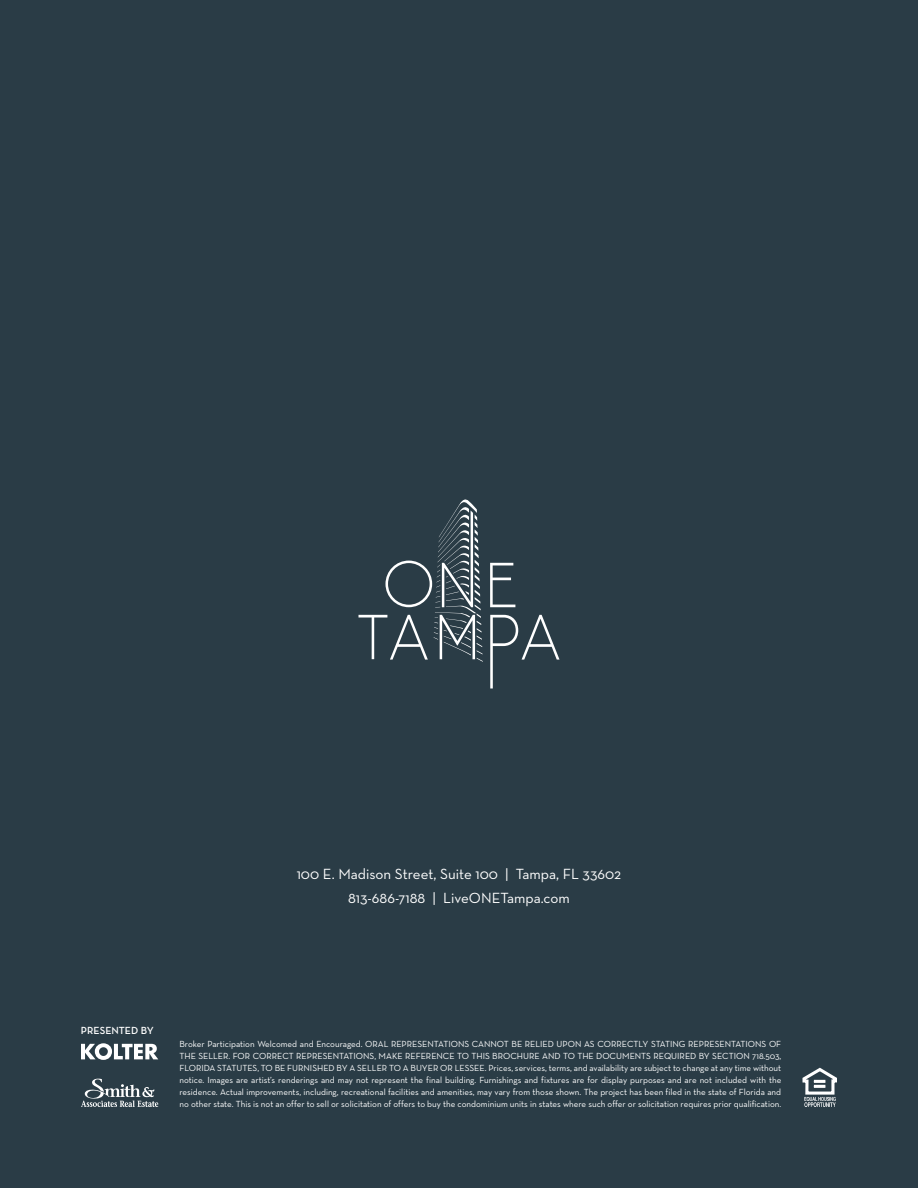
<style>
.page{position:relative;width:918px;height:1188px;background:#2a3c46}
.page>*{position:absolute;margin:0;border:0;box-sizing:border-box;transform-origin:0 0}
.t1{font:15px/24px "Neutra Text";color:#fff;text-align:center}
.t2{font:600 10.5px "Neutra Text";color:#fff}
.t3{font:9px/12px "Neutra Text";color:#fff;text-align:justify}
</style>
<div class="page">
<svg style="left:490px;top:563px;width:25px;height:44px"></svg>
<svg style="left:490px;top:615px;width:70px;height:73px"></svg>
<svg style="left:359px;top:500px;width:124px;height:162px"></svg>
<svg style="left:81px;top:1079px;width:77px;height:28px"></svg>
<svg style="left:81px;top:1043px;width:77px;height:17px"></svg>
<svg style="left:802px;top:1068px;width:35px;height:39px"></svg>
<h1 class="t1" style="left:297px;top:862px;width:326px">100 E. Madison Street, Suite 100 | Tampa, FL 33602<br>813-686-7188 | LiveONETampa.com</h1>
<p class="t2" style="left:81px;top:1024px;width:74px">PRESENTED BY</p>
<p class="t3" style="left:179px;top:1038px;width:603px">Broker Participation Welcomed and Encouraged. ORAL REPRESENTATIONS CANNOT BE RELIED UPON AS CORRECTLY STATING REPRESENTATIONS OF THE SELLER. FOR CORRECT REPRESENTATIONS, MAKE REFERENCE TO THIS BROCHURE AND TO THE DOCUMENTS REQUIRED BY SECTION 718.503, FLORIDA STATUTES, TO BE FURNISHED BY A SELLER TO A BUYER OR LESSEE. Prices, services, terms, and availability are subject to change at any time without notice. Images are artist’s renderings and may not represent the final building. Furnishings and fixtures are for display purposes and are not included with the residence. Actual improvements, including, recreational facilities and amenities, may vary from those shown. The project has been filed in the state of Florida and no other state. This is not an offer to sell or solicitation of offers to buy the condominium units in states where such offer or solicitation requires prior qualification.</p>
</div>
